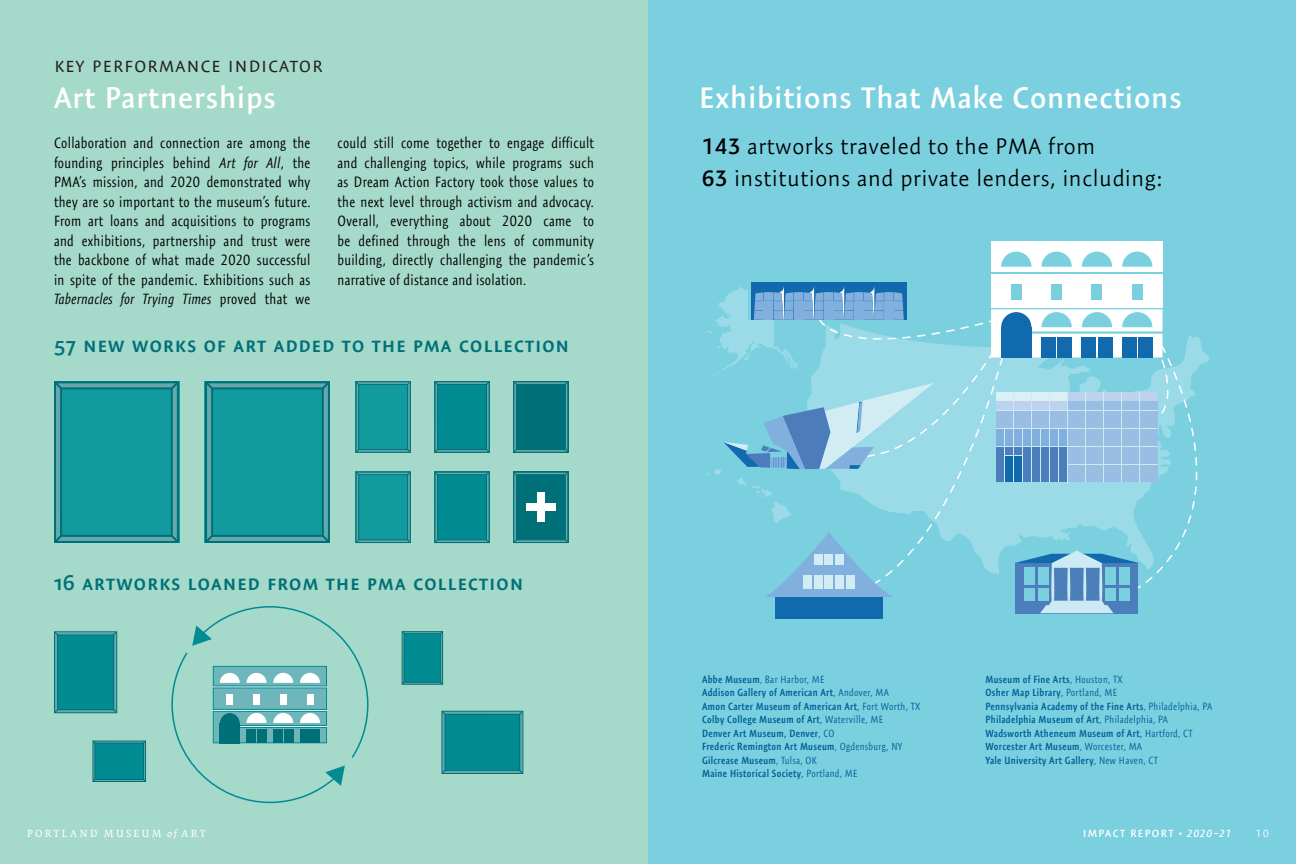
<style>
.page{position:relative;width:1296px;height:864px;background:#fff}
.page>*{position:absolute;margin:0;border:0;box-sizing:border-box;transform-origin:0 0}
.Body_Text{font:600 30px "Expo Sans Pro";letter-spacing:.03em;color:#fff}
.Body_Text-2{font:600 22.5px "Expo Sans Pro";letter-spacing:.03em;color:#007078}
.Body_Text-3{font:300 22.5px/31.5px "Expo Sans Pro";letter-spacing:.03em;color:#000}
.Body_Text-4{font:300 22.5px "Expo Sans Pro";letter-spacing:.03em;color:#231f20}
.Body_Text-5{font:300 condensed 15px/19.5px "Expo Sans Pro";letter-spacing:.02em;color:#000;text-align:justify}
.Body_Text-6{font:600 condensed 10.5px "Expo Sans Pro";letter-spacing:.03em;color:#006198}
.Body_Text-7{font:300 condensed 10.5px "Expo Sans Pro";color:#006198}
.t1{font:600 10.5px "Expo Sans Pro";letter-spacing:.13em;color:#fff}
.t2{font:10.5px "Expo Serif Pro";letter-spacing:.23em;color:#fff}
.t3{font:300 10.5px "Expo Sans Pro";color:#fff}
.s1{font-style:italic}
.s2{font-weight:600}
.s3{font-weight:300}
.s4{font-family:"Expo Sans Pro";font-style:italic}
</style>
<div class="page">
<div style="left:648px;top:0;width:648px;height:864px;background:#7bd0e0"></div>
<div style="left:0;top:0;width:648px;height:864px;background:#a5d9ca"></div>
<svg style="left:54px;top:381px;width:126px;height:162px;background:#18979c"></svg>
<svg style="left:204px;top:381px;width:126px;height:162px;background:#18979c"></svg>
<svg style="left:355px;top:381px;width:56px;height:72px;background:#17969b"></svg>
<svg style="left:355px;top:471px;width:56px;height:72px;background:#17969b"></svg>
<svg style="left:434px;top:381px;width:56px;height:72px;background:#098b91"></svg>
<svg style="left:434px;top:471px;width:56px;height:72px;background:#098b91"></svg>
<svg style="left:513px;top:381px;width:56px;height:72px;background:#09757c"></svg>
<svg style="left:513px;top:471px;width:56px;height:72px;background:#23838a"></svg>
<svg style="left:441px;top:710px;width:83px;height:64px;background:#0f8d93"></svg>
<svg style="left:401px;top:631px;width:42px;height:54px;background:#0b8b91"></svg>
<svg style="left:54px;top:631px;width:64px;height:83px;background:#0f8e93"></svg>
<svg style="left:92px;top:740px;width:54px;height:42px;background:#0b8b91"></svg>
<svg style="left:171px;top:606px;width:198px;height:198px"></svg>
<div style="left:751px;top:282px;width:156px;height:38px;background:#126aae"></div>
<div style="left:775px;top:597px;width:108px;height:22px;background:#126aae"></div>
<div style="left:991px;top:274px;width:172px;height:33px;background:#fff"></div>
<div style="left:991px;top:242px;width:172px;height:30px;background:#fff"></div>
<svg style="left:1001px;top:252px;width:30px;height:15px"></svg>
<svg style="left:1042px;top:252px;width:30px;height:15px"></svg>
<svg style="left:1082px;top:252px;width:30px;height:15px"></svg>
<svg style="left:1122px;top:252px;width:30px;height:15px"></svg>
<svg style="left:673px;top:285px;width:536px;height:328px"></svg>
<div style="left:1038px;top:568px;width:11px;height:17px;background:#7bd0e0"></div>
<div style="left:1024px;top:568px;width:11px;height:17px;background:#7bd0e0"></div>
<div style="left:1119px;top:568px;width:11px;height:17px;background:#7bd0e0"></div>
<div style="left:1105px;top:568px;width:11px;height:17px;background:#7bd0e0"></div>
<div style="left:1119px;top:588px;width:11px;height:13px;background:#7bd0e0"></div>
<div style="left:1105px;top:588px;width:11px;height:13px;background:#7bd0e0"></div>
<div style="left:1038px;top:588px;width:11px;height:13px;background:#7bd0e0"></div>
<div style="left:1024px;top:588px;width:11px;height:13px;background:#7bd0e0"></div>
<p class="Body_Text-4" style="left:54px;top:51px;width:270px">key performance indicator</p>
<p class="Body_Text" style="left:54px;top:79px;width:223px">Art Partnerships</p>
<p class="Body_Text-5" style="left:54px;top:133px;width:258px">Collaboration and connection are among the founding principles behind <span class="s1">Art for All</span>, the PMA’s mission, and 2020 demonstrated why they are so important to the museum’s future.<br>From art loans and acquisitions to programs and exhibitions, partnership and trust were the backbone of what made 2020 successful in spite of the pandemic. Exhibitions such as <span class="s1">Tabernacles for Trying Times</span> proved that we</p>
<p class="Body_Text-5" style="left:338px;top:133px;width:258px">could still come together to engage difficult and challenging topics, while programs such as Dream Action Factory took those values to the next level through activism and advocacy.<br>Overall, everything about 2020 came to be defined through the lens of community building, directly challenging the pandemic’s narrative of distance and isolation.</p>
<p class="Body_Text-2" style="left:54px;top:330px;width:517px">57 new works of art added to the pma collection</p>
<p class="Body_Text-2" style="left:54px;top:569px;width:471px">16 artworks loaned from the pma collection</p>
<p class="Body_Text" style="left:699px;top:79px;width:484px">Exhibitions That Make Connections</p>
<p class="Body_Text-3" style="left:702px;top:130px;width:462px"><span class="s2">143</span> artworks traveled to the PMA from<br><span class="s2">63</span> institutions and private lenders, including:</p>
<p class="Body_Text-7" style="left:702px;top:673px;width:124px"><span class="s2">Abbe Museum</span>, Bar Harbor, ME</p>
<p class="Body_Text-6" style="left:702px;top:686px;width:188px">Addison Gallery of American Art<span class="s3">, Andover, MA</span></p>
<p class="Body_Text-6" style="left:702px;top:700px;width:220px">Amon Carter Museum of American Art<span class="s3">, Fort Worth, TX</span></p>
<p class="Body_Text-6" style="left:702px;top:713px;width:183px">Colby College Museum of Art<span class="s3">, Waterville, ME</span></p>
<p class="Body_Text-6" style="left:702px;top:727px;width:134px">Denver Art Museum, Denver<span class="s3">, CO</span></p>
<p class="Body_Text-6" style="left:702px;top:740px;width:202px">Frederic Remington Art Museum<span class="s3">, Ogdensburg, NY</span></p>
<p class="Body_Text-6" style="left:702px;top:754px;width:116px">Gilcrease Museum<span class="s3">, Tulsa, OK</span></p>
<p class="Body_Text-6" style="left:702px;top:767px;width:157px">Maine Historical Society<span class="s3">, Portland, ME</span></p>
<p class="Body_Text-6" style="left:986px;top:673px;width:139px">Museum of Fine Arts<span class="s3">, Houston, TX</span></p>
<p class="Body_Text-6" style="left:986px;top:686px;width:133px">Osher Map Library<span class="s3">, Portland, ME</span></p>
<p class="Body_Text-6" style="left:986px;top:700px;width:228px">Pennsylvania Academy of the Fine Arts<span class="s3">, Philadelphia, PA</span></p>
<p class="Body_Text-6" style="left:986px;top:713px;width:184px">Philadelphia Museum of Art<span class="s3">, Philadelphia, PA</span></p>
<p class="Body_Text-6" style="left:986px;top:727px;width:209px">Wadsworth Atheneum Museum of Art<span class="s3">, Hartford, CT</span></p>
<p class="Body_Text-6" style="left:986px;top:740px;width:158px">Worcester Art Museum<span class="s3">, Worcester, MA</span></p>
<p class="Body_Text-6" style="left:986px;top:754px;width:174px">Yale University Art Gallery<span class="s3">, New Haven, CT</span></p>
<p class="t2" style="left:27px;top:827px;width:180px">PORTLAND MUSEUM <span class="s4">of</span> ART</p>
<p class="t1" style="left:1083px;top:827px;width:150px">IMPACT REPORT • <span class="s1">2020–21</span></p>
<p class="t3" style="left:1256px;top:827px;width:15px">10</p>
</div>
